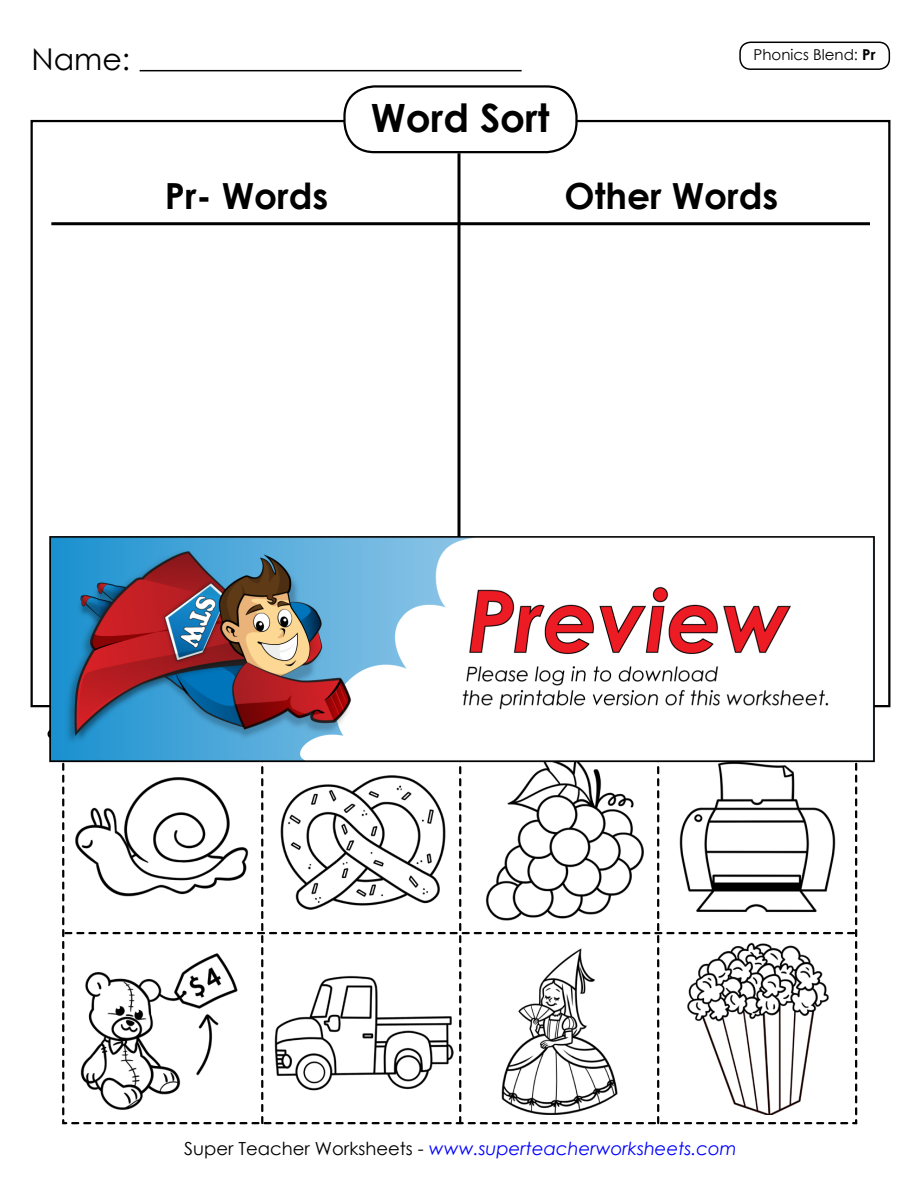
<style>
.page{position:relative;width:918px;height:1188px;background:#fff}
.page>*{position:absolute;margin:0;border:0;box-sizing:border-box;transform-origin:0 0}
.t1{font:700 39px "Century Gothic 2";color:#000}
.t2{font:700 36px "Century Gothic 2";color:#000}
.t3{font:30px "Century Gothic 2";color:#000}
.t4{font:italic 18px "Century Gothic 2";color:#00f}
.t5{font:15px "Century Gothic 2";color:#000}
.s1{font-weight:700}
.s2{font-style:normal;color:#000}
</style>
<div class="page">
<hr style="left:140px;top:70px;width:382px;height:1px;background:#000">
<div style="left:343px;top:85px;width:235px;height:68px;border:2px solid #000;border-radius:30px"></div>
<div style="left:739px;top:42px;width:151px;height:28px;border:2px solid #000;border-radius:10px"></div>
<hr style="left:458px;top:153px;width:2px;height:537px;background:#000">
<hr style="left:51px;top:222px;width:819px;height:3px;background:#000">
<svg style="left:62px;top:763px;width:795px;height:361px"></svg>
<img style="left:74px;top:763px;width:175px;height:163px">
<img style="left:70px;top:942px;width:174px;height:174px">
<img style="left:274px;top:941px;width:179px;height:180px">
<img style="left:474px;top:949px;width:166px;height:166px">
<img style="left:671px;top:941px;width:175px;height:173px">
<img style="left:279px;top:763px;width:167px;height:159px">
<img style="left:478px;top:763px;width:167px;height:159px">
<img style="left:678px;top:763px;width:159px;height:154px">
<img style="left:41px;top:518px;width:834px;height:245px">
<h3 class="t3" style="left:32px;top:38px;width:100px">Name:</h3>
<h1 class="t1" style="left:371px;top:89px;width:180px">Word Sort</h1>
<p class="t5" style="left:754px;top:44px;width:123px">Phonics Blend: <span class="s1">Pr</span></p>
<h2 class="t2" style="left:165px;top:169px;width:165px">Pr- Words</h2>
<h2 class="t2" style="left:564px;top:169px;width:215px">Other Words</h2>
<p class="t4" style="left:184px;top:1136px;width:554px"><span class="s2">Super Teacher Worksheets -</span> www.superteacherworksheets.com</p>
</div>
